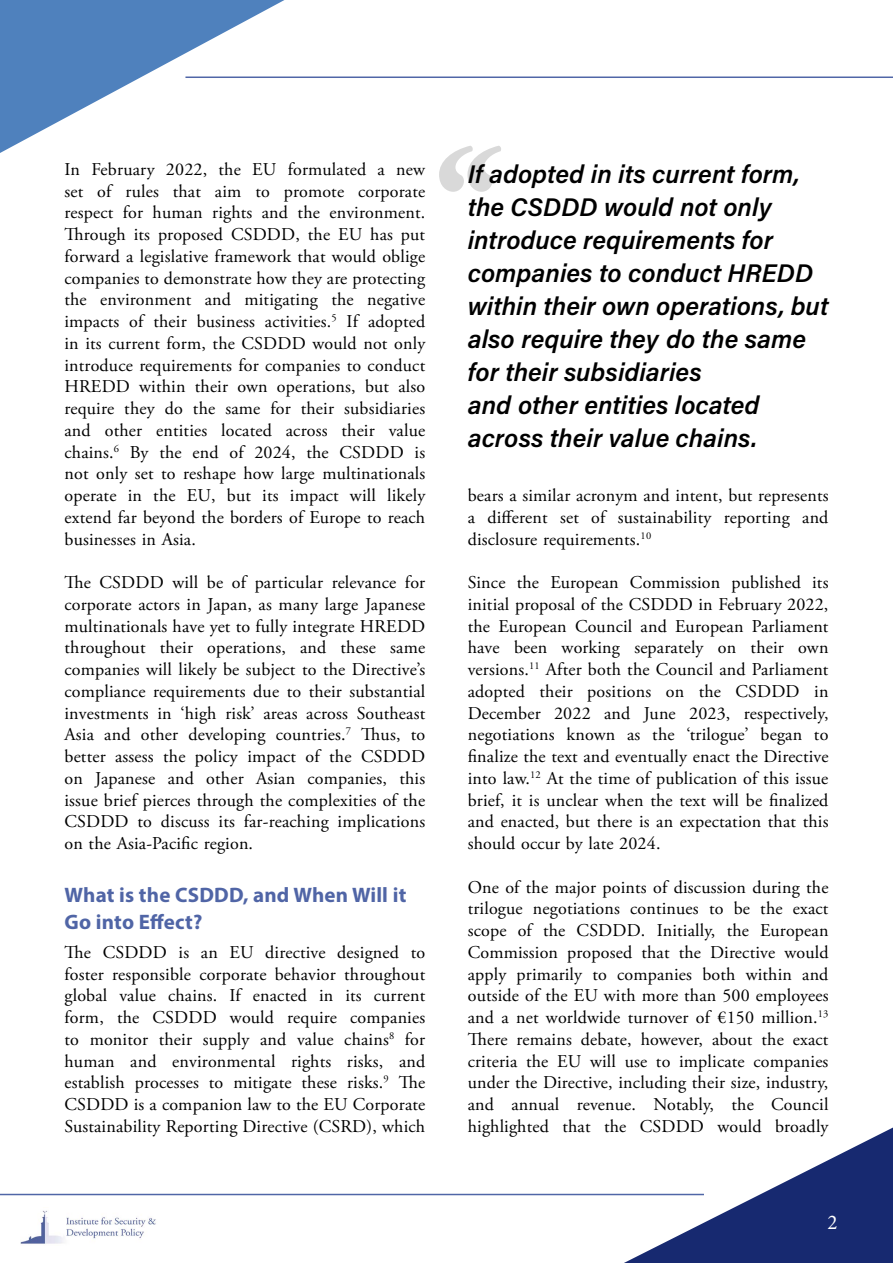
<style>
.page{position:relative;width:893px;height:1263px;background:#fff}
.page>*{position:absolute;margin:0;border:0;box-sizing:border-box;transform-origin:0 0}
.t1{font:25.5px/33px "Acumin Variable Concept";color:#000}
.t2{font:700 21px/27px "Myriad Pro";letter-spacing:.01em;color:#5065a6}
.t3{font:21px "Minion Pro";color:#fff}
.t4{font:18px/21.8px "Adobe Garamond Pro";letter-spacing:.01em;color:#000;text-align:justify}
</style>
<div class="page">
<svg style="left:0;top:0;width:284px;height:153px"></svg>
<hr style="left:185px;top:77px;width:708px;height:1px;background:#5066a7">
<svg style="left:624px;top:1127px;width:269px;height:136px"></svg>
<hr style="left:0;top:1194px;width:704px;height:1px;background:#5066a7">
<img style="left:20px;top:1210px;width:136px;height:34px">
<svg style="left:439px;top:146px;width:62px;height:46px"></svg>
<p class="t4" style="left:64px;top:159px;width:362px">In February 2022, the EU formulated a new set of rules that aim to promote corporate respect for human rights and the environment.<br>Through its proposed CSDDD, the EU has put forward a legislative framework that would oblige companies to demonstrate how they are protecting the environment and mitigating the negative impacts of their business activities.<sup>5</sup> If adopted in its current form, the CSDDD would not only introduce requirements for companies to conduct HREDD within their own operations, but also require they do the same for their subsidiaries and other entities located across their value chains.<sup>6</sup> By the end of 2024, the CSDDD is not only set to reshape how large multinationals operate in the EU, but its impact will likely extend far beyond the borders of Europe to reach businesses in Asia.</p>
<p class="t4" style="left:65px;top:572px;width:362px">The CSDDD will be of particular relevance for corporate actors in Japan, as many large Japanese multinationals have yet to fully integrate HREDD throughout their operations, and these same companies will likely be subject to the Directive’s compliance requirements due to their substantial investments in ‘high risk’ areas across Southeast Asia and other developing countries.<sup>7</sup> Thus, to better assess the policy impact of the CSDDD on Japanese and other Asian companies, this issue brief pierces through the complexities of the CSDDD to discuss its far-reaching implications on the Asia-Pacific region.</p>
<p class="t2" style="left:64px;top:880px;width:343px">What is the CSDDD, and When Will it<br>Go into Effect?</p>
<p class="t4" style="left:64px;top:942px;width:362px">The CSDDD is an EU directive designed to foster responsible corporate behavior throughout global value chains. If enacted in its current form, the CSDDD would require companies to monitor their supply and value chains<sup>8</sup> for human and environmental rights risks, and establish processes to mitigate these risks.<sup>9</sup> The CSDDD is a companion law to the EU Corporate Sustainability Reporting Directive (CSRD), which</p>
<p class="t1" style="left:468px;top:157px;width:362px">If adopted in its current form, the CSDDD would not only introduce requirements for companies to conduct HREDD within their own operations, but also require they do the same for their subsidiaries<br>and other entities located across their value chains.</p>
<p class="t4" style="left:468px;top:485px;width:362px">bears a similar acronym and intent, but represents a different set of sustainability reporting and disclosure requirements.<sup>10</sup></p>
<p class="t4" style="left:468px;top:572px;width:362px">Since the European Commission published its initial proposal of the CSDDD in February 2022, the European Council and European Parliament have been working separately on their own versions.<sup>11</sup> After both the Council and Parliament adopted their positions on the CSDDD in December 2022 and June 2023, respectively, negotiations known as the ‘trilogue’ began to finalize the text and eventually enact the Directive into law.<sup>12</sup> At the time of publication of this issue brief, it is unclear when the text will be finalized and enacted, but there is an expectation that this should occur by late 2024.</p>
<p class="t4" style="left:468px;top:877px;width:362px">One of the major points of discussion during the trilogue negotiations continues to be the exact scope of the CSDDD. Initially, the European Commission proposed that the Directive would apply primarily to companies both within and outside of the EU with more than 500 employees and a net worldwide turnover of €150 million.<sup>13<br></sup>There remains debate, however, about the exact criteria the EU will use to implicate companies under the Directive, including their size, industry, and annual revenue. Notably, the Council highlighted that the CSDDD would broadly</p>
<p class="t3" style="left:827px;top:1208px;width:12px">2</p>
</div>
